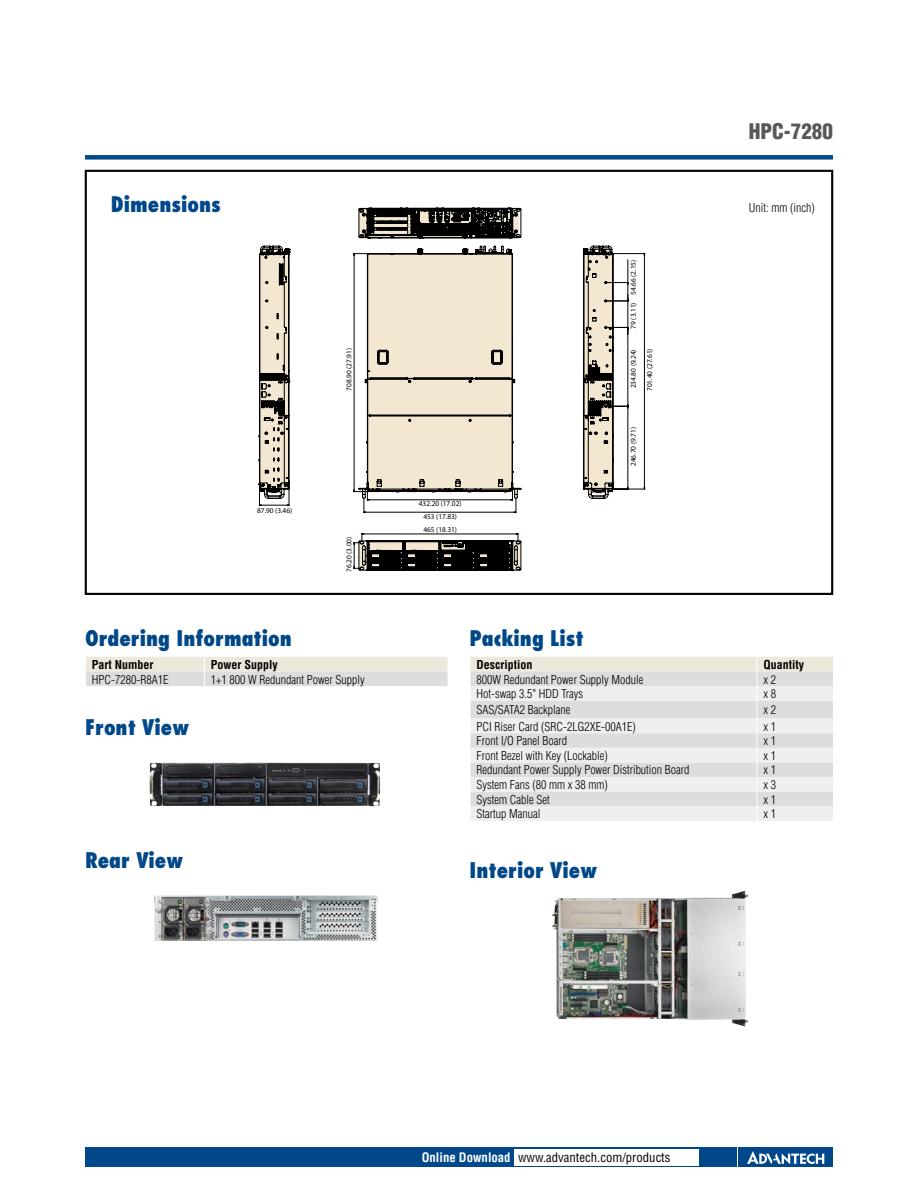
<style>
.page{position:relative;width:918px;height:1188px;background:#fff}
.page>*{position:absolute;margin:0;border:0;box-sizing:border-box;transform-origin:0 0}
.t1{font:800 condensed 21px "Futura";color:#004889}
.t2{font:900 condensed 21px "Helvetica";color:#595757}
.t3{font:condensed 12.75px "Helvetica";color:#000}
.t4{font:300 condensed 12px "Helvetica";color:#000}
.t5{font:700 condensed 12px "Helvetica";color:#000}
.t6{font:7.35px "Myriad Pro";color:#000}
.s1{font-weight:700;color:#fff}
</style>
<div class="page">
<div style="left:85px;top:155px;width:748px;height:5px;background:#004889"></div>
<div style="left:85px;top:1147px;width:651px;height:20px;background:#004889"></div>
<div style="left:738px;top:1147px;width:95px;height:20px;background:#004889"></div>
<svg style="left:747px;top:1151px;width:77px;height:13px"></svg>
<div style="left:514px;top:1149px;width:184px;height:16px;background:#fff"></div>
<div style="left:85px;top:170px;width:748px;height:425px;background:#fff;border:2px solid #000"></div>
<svg style="left:86px;top:657px;width:362px;height:29px;background:#e5e2dc"></svg>
<svg style="left:470px;top:657px;width:363px;height:164px"></svg>
<img style="left:149px;top:762px;width:231px;height:44px">
<img style="left:154px;top:895px;width:224px;height:46px">
<svg style="left:353px;top:245px;width:169px;height:326px;background:#d0c9bb"></svg>
<svg style="left:583px;top:245px;width:62px;height:254px"></svg>
<svg style="left:259px;top:245px;width:31px;height:262px;background:#a9a193"></svg>
<svg style="left:358px;top:207px;width:164px;height:32px;background:#393733"></svg>
<img style="left:552px;top:891px;width:197px;height:135px">
<h1 class="t2" style="left:749px;top:119px;width:86px">HPC-7280</h1>
<h1 class="t1" style="left:111px;top:191px;width:111px">Dimensions</h1>
<p class="t4" style="left:749px;top:201px;width:67px">Unit: mm (inch)</p>
<p class="t6" style="left:257px;top:506px;width:37px">87.90 (3.46)</p>
<p class="t6" style="left:629px;top:295px;width:37px;rotate:-90deg">54.66 (2.15)</p>
<p class="t6" style="left:629px;top:329px;width:28px;rotate:-90deg">79 (3.11)</p>
<p class="t6" style="left:629px;top:388px;width:40px;rotate:-90deg">234.80 (9.24)</p>
<p class="t6" style="left:629px;top:466px;width:40px;rotate:-90deg">246.70 (9.71)</p>
<p class="t6" style="left:345px;top:391px;width:44px;rotate:-90deg">708.90 (27.91)</p>
<p class="t6" style="left:645px;top:391px;width:44px;rotate:-90deg">701.40 (27.61)</p>
<p class="t6" style="left:419px;top:499px;width:44px">432.20 (17.02)</p>
<p class="t6" style="left:423px;top:512px;width:35px">453 (17.83)</p>
<p class="t6" style="left:345px;top:572px;width:37px;rotate:-90deg">76.20 (3.00)</p>
<p class="t6" style="left:423px;top:525px;width:35px">465 (18.31)</p>
<h1 class="t1" style="left:85px;top:625px;width:208px">Ordering Information</h1>
<p class="t5" style="left:92px;top:657px;width:63px">Part Number</p>
<p class="t5" style="left:211px;top:657px;width:69px">Power Supply</p>
<p class="t4" style="left:92px;top:672px;width:78px">HPC-7280-R8A1E</p>
<p class="t4" style="left:211px;top:672px;width:155px">1+1 800 W Redundant Power Supply</p>
<h1 class="t1" style="left:85px;top:714px;width:106px">Front View</h1>
<h1 class="t1" style="left:85px;top:847px;width:100px">Rear View</h1>
<h1 class="t1" style="left:470px;top:625px;width:116px">Packing List</h1>
<p class="t5" style="left:476px;top:657px;width:57px">Description</p>
<p class="t5" style="left:763px;top:657px;width:42px">Quantity</p>
<p class="t4" style="left:476px;top:672px;width:169px">800W Redundant Power Supply Module</p>
<p class="t4" style="left:763px;top:672px;width:14px">x 2</p>
<p class="t4" style="left:476px;top:687px;width:108px">Hot-swap 3.5" HDD Trays</p>
<p class="t4" style="left:763px;top:687px;width:14px">x 8</p>
<p class="t4" style="left:476px;top:703px;width:95px">SAS/SATA2 Backplane</p>
<p class="t4" style="left:763px;top:703px;width:14px">x 2</p>
<p class="t4" style="left:476px;top:719px;width:161px">PCI Riser Card (SRC-2LG2XE-00A1E)</p>
<p class="t4" style="left:763px;top:719px;width:14px">x 1</p>
<p class="t4" style="left:476px;top:734px;width:92px">Front I/O Panel Board</p>
<p class="t4" style="left:763px;top:734px;width:14px">x 1</p>
<p class="t4" style="left:476px;top:749px;width:133px">Front Bezel with Key (Lockable)</p>
<p class="t4" style="left:763px;top:749px;width:14px">x 1</p>
<p class="t4" style="left:476px;top:763px;width:215px">Redundant Power Supply Power Distribution Board</p>
<p class="t4" style="left:763px;top:763px;width:14px">x 1</p>
<p class="t4" style="left:476px;top:778px;width:133px">System Fans (80 mm x 38 mm)</p>
<p class="t4" style="left:763px;top:778px;width:14px">x 3</p>
<p class="t4" style="left:476px;top:792px;width:75px">System Cable Set</p>
<p class="t4" style="left:763px;top:792px;width:14px">x 1</p>
<p class="t4" style="left:476px;top:807px;width:65px">Startup Manual</p>
<p class="t4" style="left:763px;top:807px;width:14px">x 1</p>
<h1 class="t1" style="left:470px;top:857px;width:129px">Interior View</h1>
<p class="t3" style="left:422px;top:1150px;width:250px"><span class="s1">Online Download</span> www.advantech.com/products</p>
</div>
